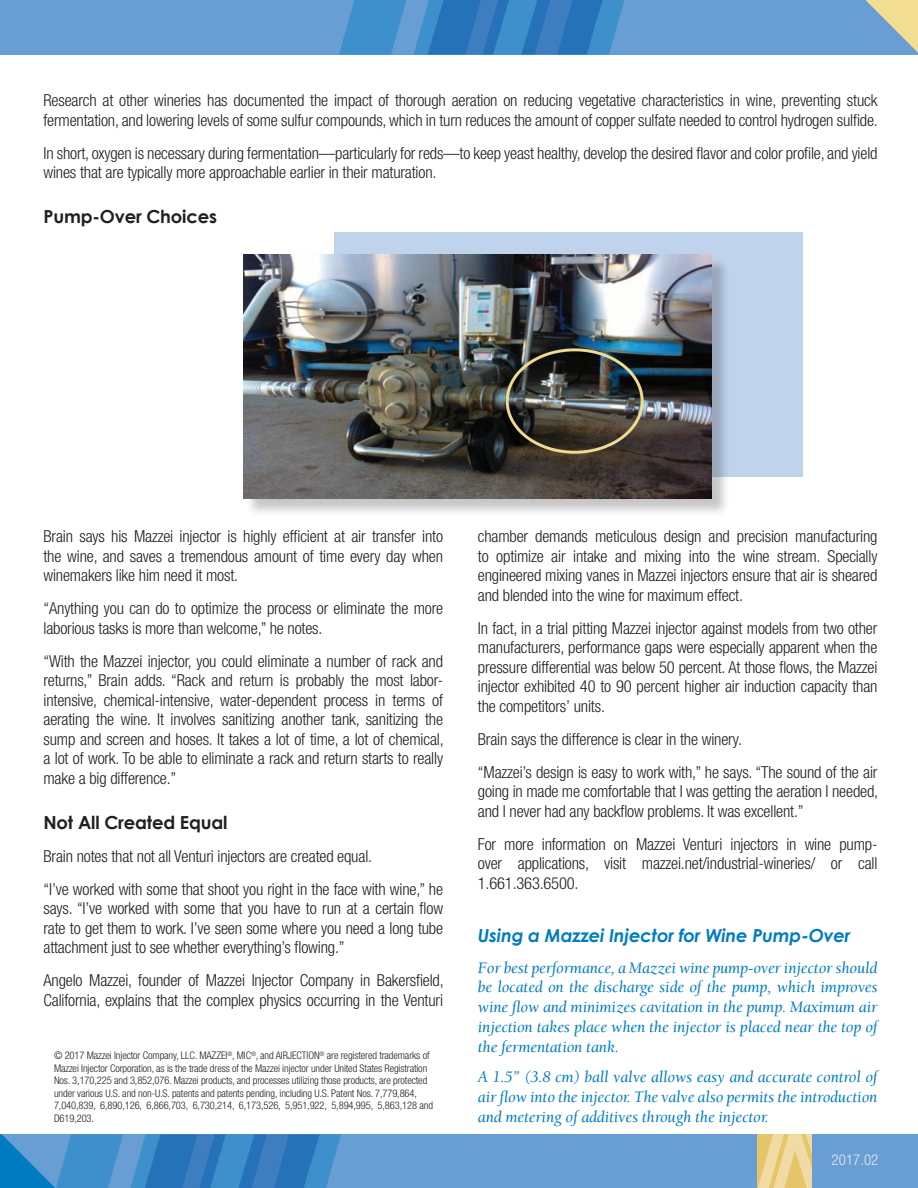
<style>
.page{position:relative;width:918px;height:1188px;background:#fff}
.page>*{position:absolute;margin:0;border:0;box-sizing:border-box;transform-origin:0 0}
.t1{font:italic 700 18px "Century Gothic";letter-spacing:-.01em;color:#007cc2}
.t2{font:700 18px "Century Gothic";letter-spacing:-.01em;color:#231f20}
.t3{font:300 condensed 16.5px/19.5px "Helvetica Neue LT Std";letter-spacing:-.01em;color:#231f20;text-align:justify}
.t4{font:italic 16.5px/19.8px "Berkeley Std";letter-spacing:-.01em;color:#007cc2;text-align:justify}
.t5{font:300 condensed 15px "Helvetica Neue LT Std";color:#e6e7e9}
.t6{font:300 condensed 10.5px/12.6px "Helvetica Neue LT Std";letter-spacing:-.01em;color:#231f20}
</style>
<div class="page">
<div style="left:335px;top:232px;width:468px;height:244px;background:#c0d3ec"></div>
<div style="left:246px;top:257px;width:484px;height:260px;background:#231f20;opacity:.25"></div>
<img style="left:243px;top:255px;width:468px;height:244px">
<div style="left:0;top:0;width:918px;height:55px;background:#689ed4"></div>
<div style="left:0;top:1134px;width:918px;height:54px;background:#689ed4"></div>
<svg style="left:758px;top:1134px;width:54px;height:54px;background:#ebd18a"></svg>
<svg style="left:339px;top:0;width:286px;height:55px;background:#3b85c4"></svg>
<svg style="left:866px;top:0;width:52px;height:53px"></svg>
<svg style="left:0;top:1134px;width:341px;height:54px"></svg>
<p class="t3" style="left:44px;top:91px;width:836px">Research at other wineries has documented the impact of thorough aeration on reducing vegetative characteristics in wine, preventing stuck fermentation, and lowering levels of some sulfur compounds, which in turn reduces the amount of copper sulfate needed to control hydrogen sulfide.</p>
<p class="t3" style="left:44px;top:143px;width:836px">In short, oxygen is necessary during fermentation—particularly for reds—to keep yeast healthy, develop the desired flavor and color profile, and yield wines that are typically more approachable earlier in their maturation.</p>
<p class="t2" style="left:44px;top:203px;width:175px">Pump-Over Choices</p>
<p class="t3" style="left:44px;top:526px;width:401px">Brain says his Mazzei injector is highly efficient at air transfer into the wine, and saves a tremendous amount of time every day when winemakers like him need it most.</p>
<p class="t3" style="left:44px;top:598px;width:401px">“Anything you can do to optimize the process or eliminate the more laborious tasks is more than welcome,” he notes.</p>
<p class="t3" style="left:44px;top:651px;width:402px">“With the Mazzei injector, you could eliminate a number of rack and returns,” Brain adds. “Rack and return is probably the most labor&shy;intensive, chemical-intensive, water-dependent process in terms of aerating the wine. It involves sanitizing another tank, sanitizing the sump and screen and hoses. It takes a lot of time, a lot of chemical, a lot of work. To be able to eliminate a rack and return starts to really make a big difference.”</p>
<p class="t2" style="left:44px;top:808px;width:185px">Not All Created Equal</p>
<p class="t3" style="left:44px;top:846px;width:330px">Brain notes that not all Venturi injectors are created equal.</p>
<p class="t3" style="left:44px;top:879px;width:401px">“I’ve worked with some that shoot you right in the face with wine,” he says. “I’ve worked with some that you have to run at a certain flow rate to get them to work. I’ve seen some where you need a long tube attachment just to see whether everything’s flowing.”</p>
<p class="t3" style="left:44px;top:970px;width:402px">Angelo Mazzei, founder of Mazzei Injector Company in Bakersfield,<br>California, explains that the complex physics occurring in the Venturi</p>
<p class="t6" style="left:54px;top:1049px;width:380px">© 2017 Mazzei Injector Company, LLC. MAZZEI<sup>®</sup>, MIC<sup>®</sup>, and AIRJECTION<sup>®</sup> are registered trademarks of Mazzei Injector Corporation, as is the trade dress of the Mazzei injector under United States Registration Nos. 3,170,225 and 3,852,076. Mazzei products, and processes utilizing those products, are protected under various U.S. and non-U.S. patents and patents pending, including U.S. Patent Nos. 7,779,864, 7,040,839, 6,890,126, 6,866,703, 6,730,214, 6,173,526, 5,951,922, 5,894,995, 5,863,128 and D619,203.</p>
<p class="t3" style="left:478px;top:526px;width:401px">chamber demands meticulous design and precision manufacturing to optimize air intake and mixing into the wine stream. Specially engineered mixing vanes in Mazzei injectors ensure that air is sheared and blended into the wine for maximum effect.</p>
<p class="t3" style="left:478px;top:618px;width:401px">In fact, in a trial pitting Mazzei injector against models from two other manufacturers, performance gaps were especially apparent when the pressure differential was below 50 percent. At those flows, the Mazzei injector exhibited 40 to 90 percent higher air induction capacity than the competitors’ units.</p>
<p class="t3" style="left:478px;top:729px;width:266px">Brain says the difference is clear in the winery.</p>
<p class="t3" style="left:478px;top:762px;width:402px">“Mazzei’s design is easy to work with,” he says. “The sound of the air going in made me comfortable that I was getting the aeration I needed, and I never had any backflow problems. It was excellent.”</p>
<p class="t3" style="left:478px;top:834px;width:401px">For more information on Mazzei Venturi injectors in wine pump&shy;over applications, visit mazzei.net/industrial-wineries/ or call 1.661.363.6500.</p>
<p class="t1" style="left:478px;top:922px;width:374px">Using a Mazzei Injector for Wine Pump-Over</p>
<p class="t4" style="left:478px;top:958px;width:401px">For best performance, a Mazzei wine pump-over injector should be located on the discharge side of the pump, which improves wine flow and minimizes cavitation in the pump. Maximum air injection takes place when the injector is placed near the top of the fermentation tank.</p>
<p class="t4" style="left:478px;top:1068px;width:401px">A 1.5” (3.8 cm) ball valve allows easy and accurate control of air flow into the injector. The valve also permits the introduction and metering of additives through the injector.</p>
<p class="t5" style="left:832px;top:1151px;width:48px">2017.02</p>
</div>
